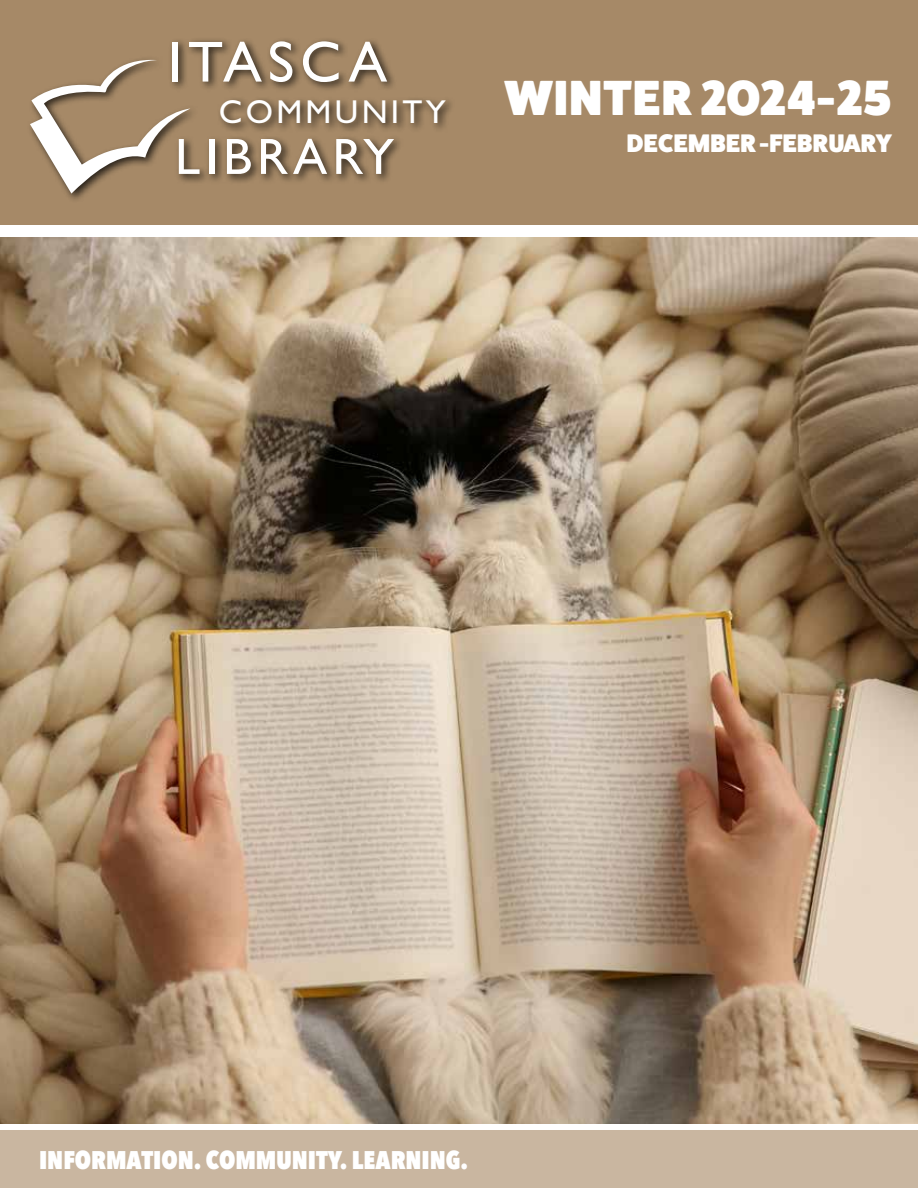
<style>
.page{position:relative;width:918px;height:1188px;background:#fff}
.page>*{position:absolute;margin:0;border:0;box-sizing:border-box;transform-origin:0 0}
.t1{font:58.05px "Gill Sans";letter-spacing:.1em;color:#fff}
.t2{font:51.15px "Gill Sans";letter-spacing:.1em;color:#fff}
.t3{font:800 49.5px "Fat Frank";letter-spacing:.03em;color:#fff}
.t4{font:33.15px "Gill Sans";letter-spacing:.1em;color:#fff}
.t5{font:800 25.5px "Avenir Next Condensed";color:#fff}
.t6{font:800 25.5px "Fat Frank";letter-spacing:.01em;color:#fff}
</style>
<div class="page">
<img style="left:0;top:238px;width:918px;height:885px">
<div style="left:0;top:0;width:918px;height:225px;background:#a68967"></div>
<div style="left:0;top:1131px;width:918px;height:57px;background:#c9b6a0"></div>
<div style="left:27px;top:37px;width:428px;height:166px;background:#000;opacity:.75"></div>
<svg style="left:30px;top:59px;width:162px;height:135px"></svg>
<h1 class="t1" style="left:168px;top:28px;width:221px">ITASCA</h1>
<h3 class="t4" style="left:219px;top:92px;width:229px">COMMUNITY</h3>
<h2 class="t2" style="left:175px;top:127px;width:221px">LIBRARY</h2>
<h3 class="t3" style="left:505px;top:70px;width:388px">WINTER 2024-25</h3>
<p class="t6" style="left:627px;top:129px;width:267px">DECEMBER -FEBRUARY</p>
<p class="t5" style="left:39px;top:1144px;width:431px">INFORMATION. COMMUNITY. LEARNING.</p>
</div>
